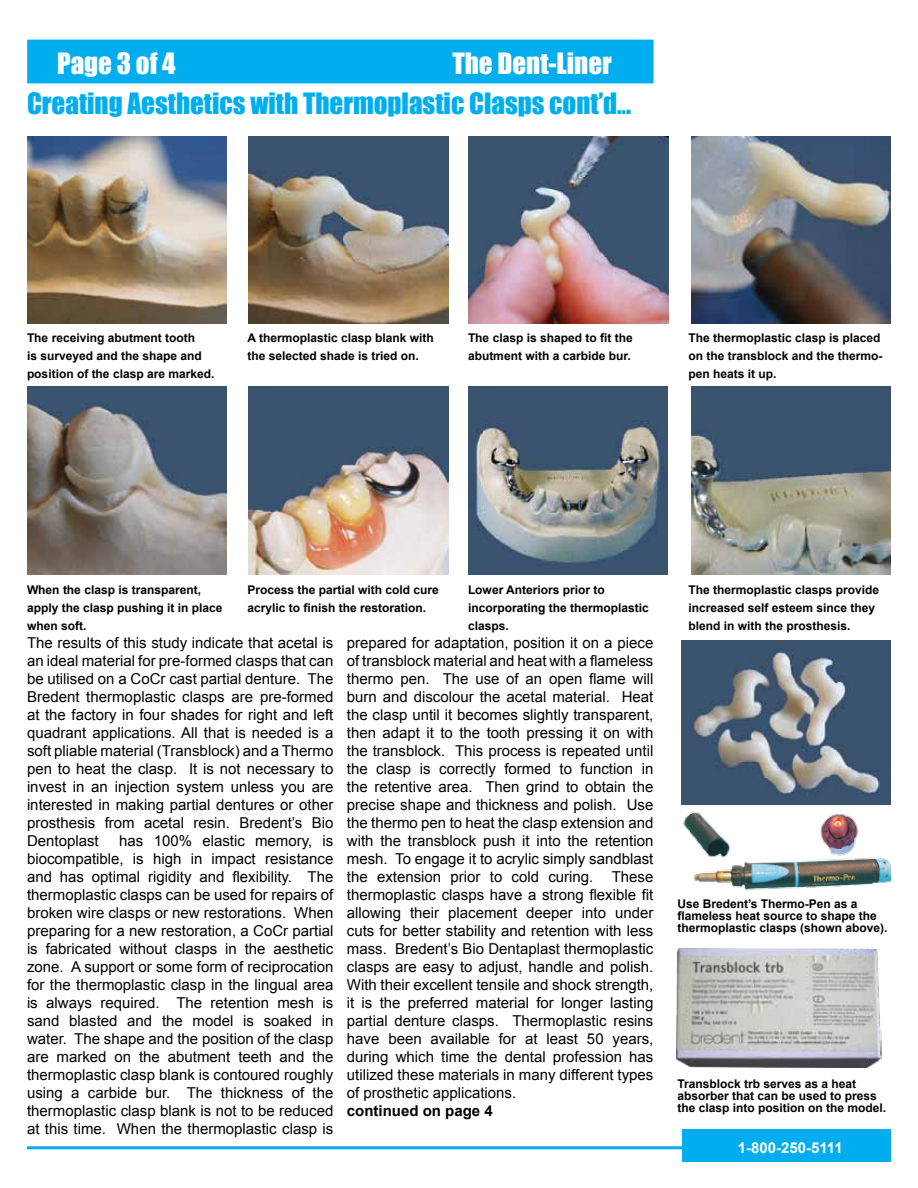
<style>
.page{position:relative;width:918px;height:1188px;background:#fff}
.page>*{position:absolute;margin:0;border:0;box-sizing:border-box;transform-origin:0 0}
.t1{font:27px "Impact";color:#00aeef}
.t2{font:27px "Impact";color:#fff}
.t3{font:15px/18px "Arial";color:#000;text-align:justify}
.t4{font:700 15px "Arial";color:#000}
.t5{font:700 15px "Arial";color:#fff}
.t6{font:700 12px/18px "Arial";color:#000}
.s1{font-size:24px}
</style>
<div class="page">
<div style="left:682px;top:1130px;width:209px;height:32px;background:#00aeef"></div>
<hr style="left:27px;top:1146px;width:659px;height:3px;background:#00aeef">
<img style="left:27px;top:136px;width:200px;height:187px">
<img style="left:249px;top:136px;width:200px;height:187px">
<img style="left:469px;top:136px;width:200px;height:187px">
<img style="left:691px;top:136px;width:200px;height:187px">
<img style="left:683px;top:811px;width:208px;height:80px">
<img style="left:819px;top:813px;width:40px;height:45px">
<img style="left:681px;top:641px;width:210px;height:164px">
<img style="left:27px;top:387px;width:200px;height:187px">
<img style="left:249px;top:387px;width:200px;height:187px">
<img style="left:468px;top:387px;width:200px;height:187px">
<img style="left:691px;top:387px;width:200px;height:187px">
<img style="left:676px;top:949px;width:205px;height:119px">
<div style="left:27px;top:40px;width:627px;height:43px;background:#00aeef"></div>
<h1 class="t2" style="left:57px;top:43px;width:120px">Page 3 of 4</h1>
<h1 class="t2" style="left:452px;top:43px;width:161px">The Dent-Liner</h1>
<h1 class="t1" style="left:27px;top:82px;width:606px">Creating Aesthetics with Thermoplastic Clasps cont’d<span class="s1">..</span>.</h1>
<p class="t6" style="left:27px;top:329px;width:189px">The receiving abutment tooth<br>is surveyed and the shape and position of the clasp are marked.</p>
<p class="t6" style="left:248px;top:329px;width:188px">A thermoplastic clasp blank with the selected shade is tried on.</p>
<p class="t6" style="left:468px;top:329px;width:166px">The clasp is shaped to fit the abutment with a carbide bur.</p>
<p class="t6" style="left:688px;top:329px;width:196px">The thermoplastic clasp is placed on the transblock and the thermo&shy;pen heats it up.</p>
<p class="t6" style="left:27px;top:581px;width:197px">When the clasp is transparent, apply the clasp pushing it in place when soft.</p>
<p class="t6" style="left:248px;top:581px;width:193px">Process the partial with cold cure acrylic to finish the restoration.</p>
<p class="t6" style="left:468px;top:581px;width:182px">Lower Anteriors prior to incorporating the thermoplastic clasps.</p>
<p class="t6" style="left:688px;top:581px;width:192px">The thermoplastic clasps provide increased self esteem since they blend in with the prosthesis.</p>
<p class="t3" style="left:27px;top:634px;width:308px">The results of this study indicate that acetal is an ideal material for pre-formed clasps that can be utilised on a CoCr cast partial denture. The Bredent thermoplastic clasps are pre-formed at the factory in four shades for right and left quadrant applications. All that is needed is a soft pliable material (Transblock) and a Thermo pen to heat the clasp. It is not necessary to invest in an injection system unless you are interested in making partial dentures or other prosthesis from acetal resin. Bredent’s Bio Dentoplast</p>
<p class="t3" style="left:27px;top:832px;width:308px;text-indent:92px">has 100% elastic memory, is biocompatible, is high in impact resistance and has optimal rigidity and flexibility. The thermoplastic clasps can be used for repairs of broken wire clasps or new restorations. When preparing for a new restoration, a CoCr partial is fabricated without clasps in the aesthetic zone. A support or some form of reciprocation for the thermoplastic clasp in the lingual area is always required. The retention mesh is sand blasted and the model is soaked in water. The shape and the position of the clasp are marked on the abutment teeth and the thermoplastic clasp blank is contoured roughly using a carbide bur. The thickness of the thermoplastic clasp blank is not to be reduced at this time. When the thermoplastic clasp is</p>
<p class="t3" style="left:347px;top:634px;width:308px">prepared for adaptation, position it on a piece of transblock material and heat with a flameless thermo pen. The use of an open flame will burn and discolour the acetal material. Heat the clasp until it becomes slightly transparent, then adapt it to the tooth pressing it on with the transblock. This process is repeated until the clasp is correctly formed to function in the retentive area. Then grind to obtain the precise shape and thickness and polish. Use the thermo pen to heat the clasp extension and with the transblock push it into the retention mesh. To engage it to acrylic simply sandblast the extension prior to cold curing. These thermoplastic clasps have a strong flexible fit allowing their placement deeper into under cuts for better stability and retention with less mass. Bredent’s Bio Dentaplast thermoplastic clasps are easy to adjust, handle and polish.<br>With their excellent tensile and shock strength, it is the preferred material for longer lasting partial denture clasps. Thermoplastic resins have been available for at least 50 years, during which time the dental profession has utilized these materials in many different types of prosthetic applications.</p>
<p class="t4" style="left:347px;top:1101px;width:147px">continued on page 4</p>
<p class="t6" style="left:677px;top:899px;width:212px;line-height:12px">Use Bredent’s Thermo-Pen as a flameless heat source to shape the thermoplastic clasps (shown above).</p>
<p class="t6" style="left:677px;top:1078px;width:210px;line-height:12px">Transblock trb serves as a heat absorber that can be used to press the clasp into position on the model.</p>
<p class="t5" style="left:738px;top:1137px;width:107px">1-800-250-5111</p>
</div>
